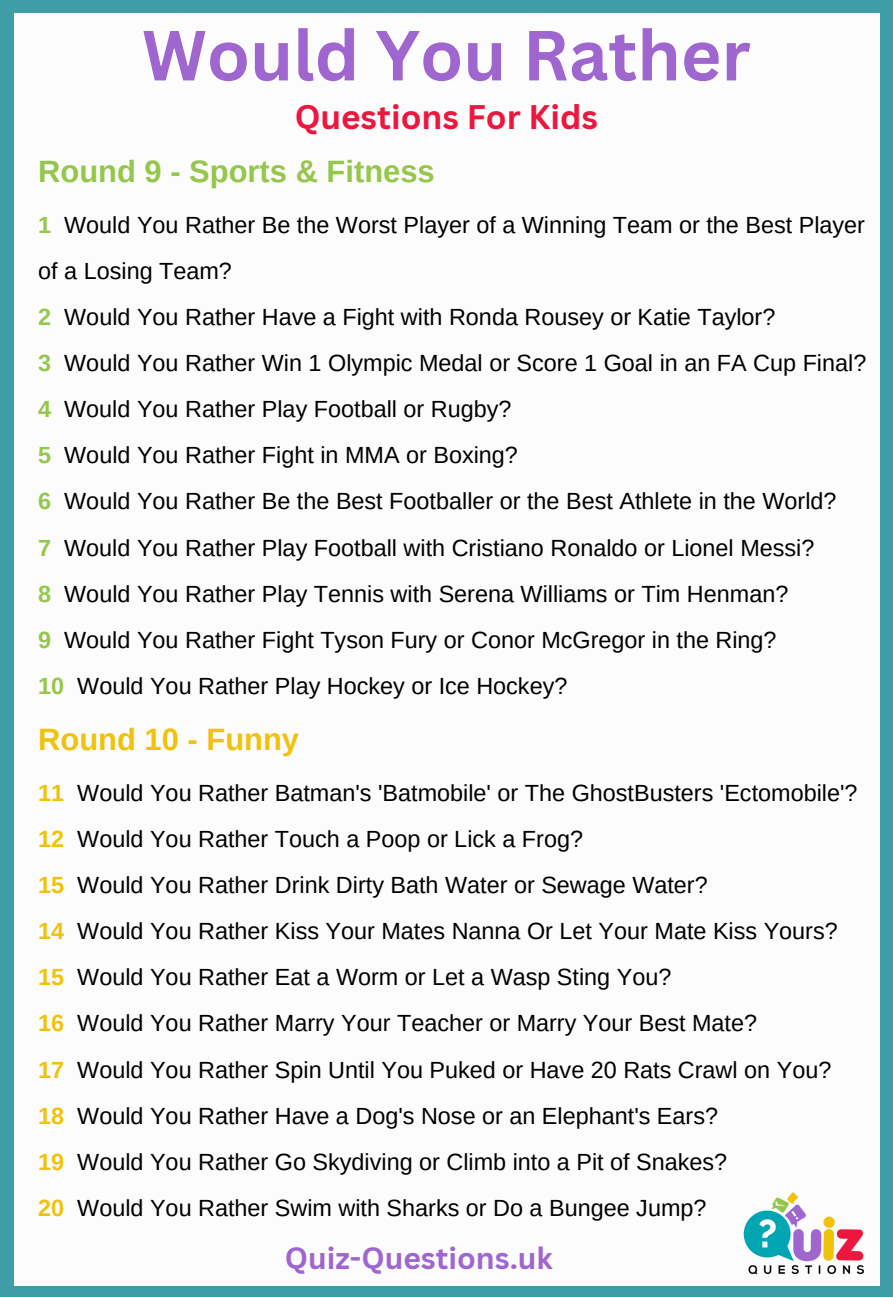
<style>
.page{position:relative;width:893px;height:1298px;background:#fff}
.page>*{position:absolute;margin:0;border:0;box-sizing:border-box;transform-origin:0 0}
.t1{font:700 69.15px "Canva Sans";color:#9f66cf}
.t2{font:700 33.15px "Canva Sans";color:#ed163f}
.t3{font:700 30.9px "Arimo";color:#94c74b}
.t4{font:700 30.9px "Arimo";color:#f0c20c}
.t5{font:700 30px "Canva Sans";color:#9f66cf}
.t6{font:23.4px/46px "Arimo";color:#000}
.s1{font-weight:700;color:#94c74b}
.s2{font-weight:700;color:#f0c20c}
</style>
<div class="page">
<div style="left:0;top:0;width:892px;height:1296px;background:#3f9da7"></div>
<div style="left:14px;top:13px;width:865px;height:1271px;background:#fcfcfc"></div>
<img style="left:743px;top:1192px;width:121px;height:83px">
<p class="t1" style="left:142px;top:7px;width:610px">Would You Rather</p>
<p class="t2" style="left:294px;top:93px;width:305px">Questions For Kids</p>
<p class="t3" style="left:38px;top:154px;width:398px">Round 9 - Sports &amp; Fitness</p>
<p class="t6" style="left:38px;top:201px;width:828px"><span class="s1">1</span> Would You Rather Be the Worst Player of a Winning Team or the Best Player of a Losing Team?</p>
<p class="t6" style="left:38px;top:294px;width:738px"><span class="s1">2</span> Would You Rather Have a Fight with Ronda Rousey or Katie Taylor?</p>
<p class="t6" style="left:38px;top:340px;width:829px"><span class="s1">3</span> Would You Rather Win 1 Olympic Medal or Score 1 Goal in an FA Cup Final?</p>
<p class="t6" style="left:38px;top:386px;width:474px"><span class="s1">4</span> Would You Rather Play Football or Rugby?</p>
<p class="t6" style="left:38px;top:432px;width:481px"><span class="s1">5</span> Would You Rather Fight in MMA or Boxing?</p>
<p class="t6" style="left:38px;top:478px;width:799px"><span class="s1">6</span> Would You Rather Be the Best Footballer or the Best Athlete in the World?</p>
<p class="t6" style="left:38px;top:524px;width:777px"><span class="s1">7</span> Would You Rather Play Football with Cristiano Ronaldo or Lionel Messi?</p>
<p class="t6" style="left:38px;top:570px;width:751px"><span class="s1">8</span> Would You Rather Play Tennis with Serena Williams or Tim Henman?</p>
<p class="t6" style="left:38px;top:616px;width:739px"><span class="s1">9</span> Would You Rather Fight Tyson Fury or Conor McGregor in the Ring?</p>
<p class="t6" style="left:38px;top:662px;width:530px"><span class="s1">10</span> Would You Rather Play Hockey or Ice Hockey?</p>
<p class="t4" style="left:38px;top:722px;width:262px">Round 10 - Funny</p>
<p class="t6" style="left:38px;top:769px;width:820px"><span class="s2">11</span> Would You Rather Batman's 'Batmobile' or The GhostBusters 'Ectomobile'?</p>
<p class="t6" style="left:38px;top:815px;width:546px"><span class="s2">12</span> Would You Rather Touch a Poop or Lick a Frog?</p>
<p class="t6" style="left:38px;top:861px;width:671px"><span class="s2">15</span> Would You Rather Drink Dirty Bath Water or Sewage Water?</p>
<p class="t6" style="left:38px;top:907px;width:801px"><span class="s2">14</span> Would You Rather Kiss Your Mates Nanna Or Let Your Mate Kiss Yours?</p>
<p class="t6" style="left:38px;top:953px;width:634px"><span class="s2">15</span> Would You Rather Eat a Worm or Let a Wasp Sting You?</p>
<p class="t6" style="left:38px;top:1000px;width:720px"><span class="s2">16</span> Would You Rather Marry Your Teacher or Marry Your Best Mate?</p>
<p class="t6" style="left:38px;top:1046px;width:794px"><span class="s2">17</span> Would You Rather Spin Until You Puked or Have 20 Rats Crawl on You?</p>
<p class="t6" style="left:38px;top:1092px;width:681px"><span class="s2">18</span> Would You Rather Have a Dog's Nose or an Elephant's Ears?</p>
<p class="t6" style="left:38px;top:1138px;width:690px"><span class="s2">19</span> Would You Rather Go Skydiving or Climb into a Pit of Snakes?</p>
<p class="t6" style="left:38px;top:1184px;width:669px"><span class="s2">20</span> Would You Rather Swim with Sharks or Do a Bungee Jump?</p>
<p class="t5" style="left:285px;top:1236px;width:269px">Quiz-Questions.uk</p>
</div>
